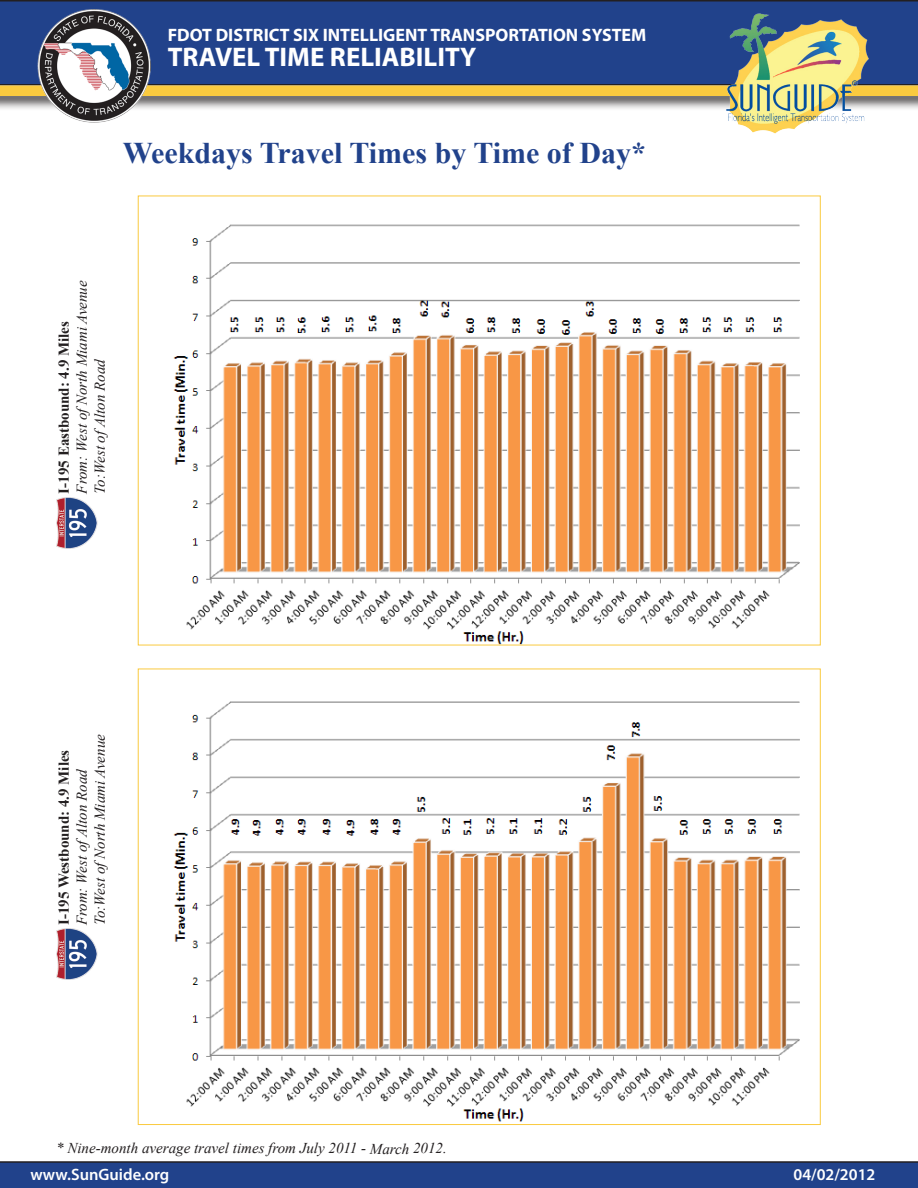
<style>
.page{position:relative;width:918px;height:1188px;background:#fff}
.page>*{position:absolute;margin:0;border:0;box-sizing:border-box;transform-origin:0 0}
.t1{font:700 30px "Times New Roman";color:#21428b}
.t2{font:700 27px "Myriad Pro";color:#fff}
.t3{font:700 18px "Myriad Pro";color:#fff}
.t4{font:600 16.5px "Myriad Pro";color:#fff}
.t5{font:italic 15px "Times New Roman";color:#231f20}
.t6{font:700 15px "Times New Roman";color:#231f20}
</style>
<div class="page">
<div style="left:0;top:0;width:918px;height:84px;background:#21428b"></div>
<div style="left:0;top:84px;width:918px;height:27px;background:#231f20;opacity:.75"></div>
<div style="left:0;top:86px;width:918px;height:10px;background:#faca3f"></div>
<img style="left:37px;top:10px;width:113px;height:112px">
<img style="left:715px;top:10px;width:166px;height:124px">
<svg style="left:0;top:1161px;width:918px;height:27px;background:#234186"></svg>
<img style="left:57px;top:497px;width:41px;height:51px">
<img style="left:57px;top:928px;width:41px;height:51px">
<img style="left:173px;top:224px;width:627px;height:420px">
<img style="left:173px;top:701px;width:627px;height:421px">
<p class="t3" style="left:168px;top:23px;width:480px">FDOT DISTRICT SIX INTELLIGENT TRANSPORTATION SYSTEM</p>
<h2 class="t2" style="left:168px;top:40px;width:310px">TRAVEL TIME RELIABILITY</h2>
<p class="t1" style="left:123px;top:132px;width:525px">Weekdays Travel Times by Time of Day*</p>
<p class="t5" style="left:71px;top:494px;width:215px;rotate:-90deg">From: West ofNorth Miami Avenue</p>
<p class="t6" style="left:53px;top:494px;width:174px;rotate:-90deg">I-195 Eastbound: 4.9 Miles</p>
<p class="t5" style="left:89px;top:494px;width:136px;rotate:-90deg">To:West ofAlton Road</p>
<p class="t5" style="left:89px;top:925px;width:193px;rotate:-90deg">To:West ofNorth Miami Avenue</p>
<p class="t6" style="left:53px;top:925px;width:177px;rotate:-90deg">I-195 Westbound: 4.9 Miles</p>
<p class="t5" style="left:71px;top:925px;width:158px;rotate:-90deg">From: West ofAlton Road</p>
<p class="t5" style="left:56px;top:1137px;width:392px">* Nine-month average travel times from July 2011 - March 2012.</p>
<p class="t4" style="left:30px;top:1164px;width:141px">www.SunGuide.org</p>
<p class="t4" style="left:794px;top:1164px;width:83px">04/02/2012</p>
</div>
